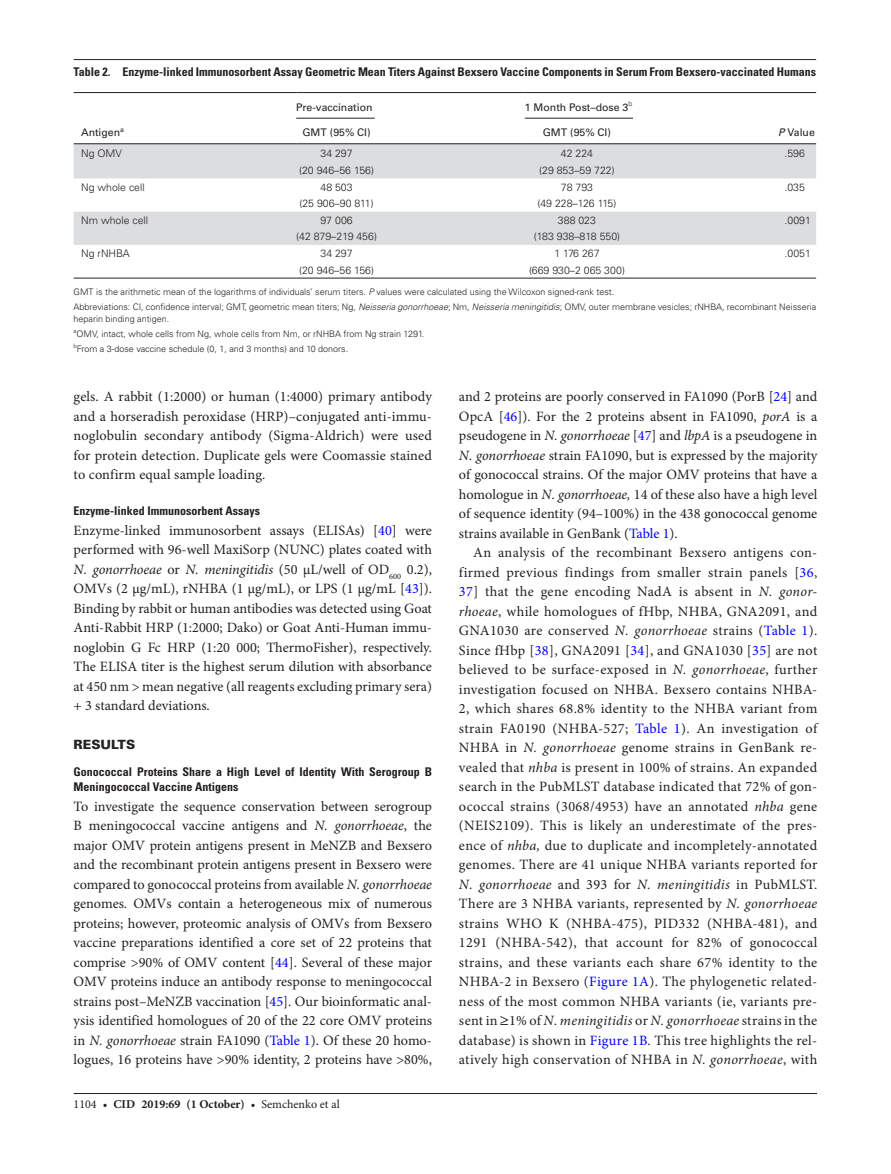
<style>
.page{position:relative;width:891px;height:1174px;background:#fff}
.page>*{position:absolute;margin:0;border:0;box-sizing:border-box;transform-origin:0 0}
.t1{font:14.25px/19.5px "Minion Pro";color:#231f20;text-align:justify}
.t2{font:900 12.75px "Univers LT Std";color:#231f20}
.t3{font:700 condensed 12px/15px "Univers LT Std";color:#231f20}
.t4{font:700 12px "Minion Pro";color:#231f20}
.t5{font:300 10.5px "Univers LT Std";color:#231f20}
.t6{font:10.5px "Univers LT Std";color:#231f20}
.t7{font:300 9px/15px "Univers LT Std";color:#231f20}
.t8{font:300 6px "Univers LT Std";color:#231f20}
.s1{font-style:italic}
.s2{color:#00f}
.s3{font-weight:400}
.s4{font-family:"Gandhari Unicode"}
</style>
<div class="page">
<hr style="left:74px;top:1093px;width:743px;height:1px;background:#231f20">
<hr style="left:74px;top:59px;width:742px;height:1px;background:#231f20">
<svg style="left:74px;top:144px;width:742px;height:101px;fill:#dcdddf"></svg>
<hr style="left:74px;top:92px;width:222px;height:1px;background:#231f20">
<hr style="left:74px;top:143px;width:222px;height:1px;background:#231f20">
<hr style="left:296px;top:92px;width:229px;height:1px;background:#231f20">
<hr style="left:525px;top:92px;width:252px;height:1px;background:#231f20">
<hr style="left:777px;top:92px;width:39px;height:1px;background:#231f20">
<hr style="left:777px;top:143px;width:39px;height:1px;background:#231f20">
<hr style="left:296px;top:143px;width:229px;height:1px;background:#231f20">
<hr style="left:525px;top:143px;width:252px;height:1px;background:#231f20">
<hr style="left:74px;top:278px;width:222px;height:1px;background:#231f20">
<hr style="left:777px;top:278px;width:39px;height:1px;background:#231f20">
<hr style="left:296px;top:278px;width:229px;height:1px;background:#231f20">
<hr style="left:525px;top:278px;width:252px;height:1px;background:#231f20">
<hr style="left:296px;top:118px;width:79px;height:1px;background:#231f20">
<hr style="left:525px;top:118px;width:108px;height:1px;background:#231f20">
<p class="t3" style="left:74px;top:65px;width:744px">Table 2. Enzyme-linked Immunosorbent Assay Geometric Mean Titers Against Bexsero Vaccine Components in Serum From Bexsero-vaccinated Humans</p>
<p class="t6" style="left:81px;top:126px;width:44px">Antigen<sup>a</sup></p>
<p class="t6" style="left:296px;top:101px;width:78px">Pre-vaccination</p>
<p class="t6" style="left:525px;top:101px;width:109px">1 Month Post–dose 3<sup>b</sup></p>
<p class="t6" style="left:302px;top:126px;width:70px">GMT (95% CI)</p>
<p class="t6" style="left:543px;top:126px;width:70px">GMT (95% CI)</p>
<p class="t6" style="left:778px;top:126px;width:38px"><span class="s1">P</span> Value</p>
<p class="t5" style="left:81px;top:147px;width:42px">Ng OMV</p>
<p class="t5" style="left:321px;top:147px;width:34px">34 297</p>
<p class="t5" style="left:561px;top:147px;width:34px">42 224</p>
<p class="t5" style="left:785px;top:147px;width:22px">.596</p>
<p class="t5" style="left:299px;top:164px;width:76px">(20 946–56 156)</p>
<p class="t5" style="left:539px;top:164px;width:77px">(29 853–59 722)</p>
<p class="t5" style="left:81px;top:181px;width:65px">Ng whole cell</p>
<p class="t5" style="left:321px;top:181px;width:34px">48 503</p>
<p class="t5" style="left:561px;top:181px;width:34px">78 793</p>
<p class="t5" style="left:785px;top:181px;width:22px">.035</p>
<p class="t5" style="left:300px;top:197px;width:76px">(25 906–90 811)</p>
<p class="t5" style="left:538px;top:197px;width:80px">(49 228–126 115)</p>
<p class="t5" style="left:81px;top:214px;width:69px">Nm whole cell</p>
<p class="t5" style="left:320px;top:214px;width:34px">97 006</p>
<p class="t5" style="left:558px;top:214px;width:39px">388 023</p>
<p class="t5" style="left:785px;top:214px;width:28px">.0091</p>
<p class="t5" style="left:296px;top:230px;width:82px">(42 879–219 456)</p>
<p class="t5" style="left:534px;top:230px;width:88px">(183 938–818 550)</p>
<p class="t5" style="left:81px;top:247px;width:50px">Ng rNHBA</p>
<p class="t5" style="left:321px;top:247px;width:34px">34 297</p>
<p class="t5" style="left:554px;top:247px;width:47px">1 176 267</p>
<p class="t5" style="left:785px;top:247px;width:28px">.0051</p>
<p class="t5" style="left:299px;top:264px;width:76px">(20 946–56 156)</p>
<p class="t5" style="left:529px;top:264px;width:97px">(669 930–2 065 300)</p>
<p class="t7" style="left:74px;top:284px;width:744px">GMT is the arithmetic mean of the logarithms of individuals’ serum titers. <span class="s1">P</span> values were calculated using the Wilcoxon signed-rank test.<br>Abbreviations: CI, confidence interval; GMT, geometric mean titers; Ng, <span class="s1">Neisseria gonorrhoeae</span>; Nm, <span class="s1">Neisseria meningitidis</span>; OMV, outer membrane vesicles; rNHBA, recombinant Neisseria</p>
<p class="t7" style="left:74px;top:311px;width:97px">heparin binding antigen.</p>
<p class="t8" style="left:74px;top:327px;width:4px">a</p>
<p class="t7" style="left:77px;top:326px;width:349px">OMV, intact, whole cells from Ng, whole cells from Nm, or rNHBA from Ng strain 1291.</p>
<p class="t8" style="left:74px;top:342px;width:5px">b</p>
<p class="t7" style="left:77px;top:341px;width:273px">From a 3-dose vaccine schedule (0, 1, and 3 months) and 10 donors.</p>
<p class="t1" style="left:74px;top:387px;width:360px">gels. A rabbit (1:2000) or human (1:4000) primary antibody and a horseradish peroxidase (HRP)–conjugated anti-immu&shy;noglobulin secondary antibody (Sigma-Aldrich) were used for protein detection. Duplicate gels were Coomassie stained to confirm equal sample loading.</p>
<p class="t3" style="left:74px;top:504px;width:188px">Enzyme-linked Immunosorbent Assays</p>
<p class="t1" style="left:74px;top:521px;width:360px">Enzyme-linked immunosorbent assays (ELISAs) [<span class="s2">40</span>] were performed with 96-well MaxiSorp (NUNC) plates coated with <span class="s1">N. gonorrhoeae</span> or <span class="s1">N. meningitidis</span> (50 µL/well of OD<sub>600</sub> 0.2), OMVs (2 µg/mL), rNHBA (1 µg/mL), or LPS (1 µg/mL [<span class="s2">43</span>]).<br>Binding by rabbit or human antibodies was detected using Goat Anti-Rabbit HRP (1:2000; Dako) or Goat Anti-Human immu&shy;noglobin G Fc HRP (1:20 000; ThermoFisher), respectively.<br>The ELISA titer is the highest serum dilution with absorbance at 450 nm &gt; mean negative (all reagents excluding primary sera) + 3 standard deviations.</p>
<p class="t2" style="left:74px;top:737px;width:63px">RESULTS</p>
<p class="t3" style="left:74px;top:765px;width:360px">Gonococcal Proteins Share a High Level of Identity With Serogroup B<br>Meningococcal Vaccine Antigens</p>
<p class="t1" style="left:74px;top:797px;width:360px">To investigate the sequence conservation between serogroup B meningococcal vaccine antigens and <span class="s1">N. gonorrhoeae</span>, the major OMV protein antigens present in MeNZB and Bexsero and the recombinant protein antigens present in Bexsero were compared to gonococcal proteins from available <span class="s1">N. gonorrhoeae </span>genomes. OMVs contain a heterogeneous mix of numerous proteins; however, proteomic analysis of OMVs from Bexsero vaccine preparations identified a core set of 22 proteins that comprise &gt;90% of OMV content [<span class="s2">44</span>]. Several of these major OMV proteins induce an antibody response to meningococcal strains post–MeNZB vaccination [<span class="s2">45</span>]. Our bioinformatic anal&shy;ysis identified homologues of 20 of the 22 core OMV proteins in <span class="s1">N. gonorrhoeae</span> strain FA1090 (<span class="s2">Table 1</span>). Of these 20 homo&shy;logues, 16 proteins have &gt;90% identity, 2 proteins have &gt;80%,</p>
<p class="t4" style="left:74px;top:1095px;width:268px"><span class="s3">1104 •</span> CID 2019:69 (1 October) <span class="s3">• Semchenko et al</span></p>
<p class="t1" style="left:459px;top:387px;width:360px">and 2 proteins are poorly conserved in FA1090 (PorB [<span class="s2">24</span>] and OpcA [<span class="s2">46</span>]). For the 2 proteins absent in FA1090, <span class="s1">porA</span> is a pseudogene in <span class="s1">N. gonorrhoeae</span> [<span class="s2">47</span>] and <span class="s1">lbpA</span> is a pseudogene in <span class="s1">N. gonorrhoeae</span> strain FA1090, but is expressed by the majority of gonococcal strains. Of the major OMV proteins that have a homologue in <span class="s1">N. gonorrhoeae,</span> 14 of these also have a high level of sequence identity (94–100%) in the 438 gonococcal genome strains available in GenBank (<span class="s2">Table 1</span>).</p>
<p class="t1" style="left:459px;top:543px;width:360px;text-indent:14px">An analysis of the recombinant Bexsero antigens con&shy;firmed previous findings from smaller strain panels [<span class="s2">36</span>, <span class="s2">37</span>] that the gene encoding NadA is absent in <span class="s1">N. gonor&shy;rhoeae</span>, while homologues of fHbp, NHBA, GNA2091, and GNA1030 are conserved <span class="s1">N. gonorrhoeae</span> strains (<span class="s2">Table 1</span>).<br>Since fHbp [<span class="s2">38</span>], GNA2091 [<span class="s2">34</span>], and GNA1030 [<span class="s2">35</span>] are not believed to be surface-exposed in <span class="s1">N. gonorrhoeae</span>, further investigation focused on NHBA. Bexsero contains NHBA-2, which shares 68.8% identity to the NHBA variant from strain FA0190 (NHBA-527; <span class="s2">Table 1</span>). An investigation of NHBA in <span class="s1">N. gonorrhoeae</span> genome strains in GenBank re&shy;vealed that <span class="s1">nhba</span> is present in 100% of strains. An expanded search in the PubMLST database indicated that 72% of gon&shy;ococcal strains (3068/4953) have an annotated <span class="s1">nhba</span> gene (NEIS2109). This is likely an underestimate of the pres&shy;ence of <span class="s1">nhba,</span> due to duplicate and incompletely-annotated genomes. There are 41 unique NHBA variants reported for <span class="s1">N. gonorrhoeae</span> and 393 for <span class="s1">N. meningitidis</span> in PubMLST.<br>There are 3 NHBA variants, represented by <span class="s1">N. gonorrhoeae </span>strains WHO K (NHBA-475), PID332 (NHBA-481), and 1291 (NHBA-542), that account for 82% of gonococcal strains, and these variants each share 67% identity to the NHBA-2 in Bexsero (<span class="s2">Figure 1A</span>). The phylogenetic related&shy;ness of the most common NHBA variants (ie, variants pre&shy;sent in <span class="s4">≥</span>1% of <span class="s1">N. meningitidis</span> or <span class="s1">N. gonorrhoeae</span> strains in the database) is shown in <span class="s2">Figure 1B</span>. This tree highlights the rel&shy;atively high conservation of NHBA in <span class="s1">N. gonorrhoeae</span>, with</p>
</div>
